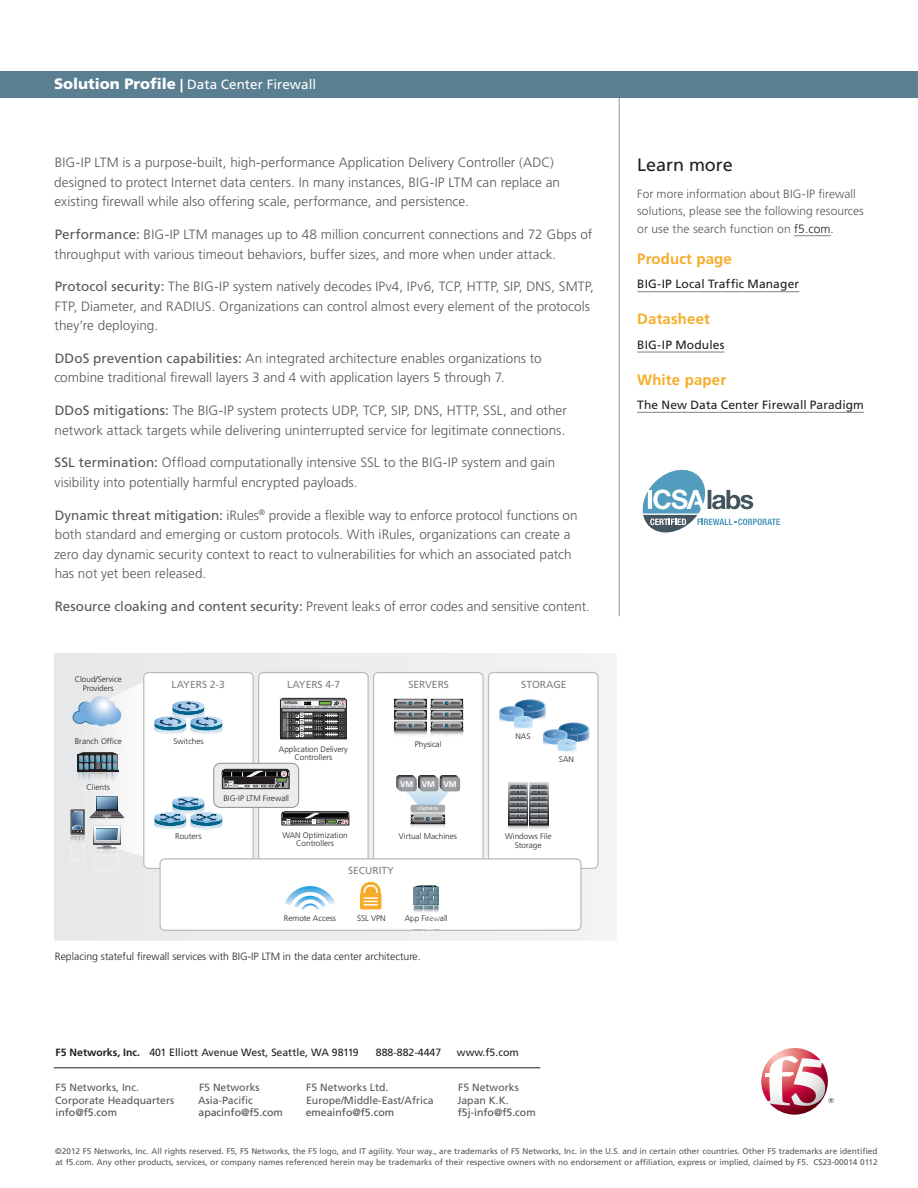
<style>
.page{position:relative;width:918px;height:1188px;background:#fff}
.page>*{position:absolute;margin:0;border:0;box-sizing:border-box;transform-origin:0 0}
.t1{font:18px "Frutiger LT Std";color:#231f20}
.t2{font:700 15px "Frutiger LT Std";letter-spacing:.01em;color:#f6ac28}
.t3{font:300 13.5px/19.5px "Frutiger LT Std";color:#57585a}
.t4{font:13.5px "Frutiger LT Std";color:#fff}
.t5{font:300 12px/16.5px "Frutiger LT Std";letter-spacing:.005em;color:#57585a}
.t6{font:12px "Frutiger LT Std";letter-spacing:.01em;color:#231f20}
.t7{font:10.5px/12.8px "Frutiger LT Std";color:#57585a}
.t8{font:300 10.5px "Frutiger LT Std";color:#231f20}
.t9{font:10.5px "Frutiger LT Std";color:#231f20}
.t10{font:10.5px "Frutiger LT Std";color:#4b4c4d}
.t11{font:10.2px "Frutiger LT Std";color:#808285}
.t12{font:8.25px/10.5px "Frutiger LT Std";color:#57585a}
.t13{font:700 8.25px "Frutiger LT Std";color:#fff}
.t14{font:300 8.1px/8.6px "Frutiger LT Std";color:#231f20;text-align:center}
.t15{font:5.4px "Frutiger LT Std";letter-spacing:.02em;color:#fff}
.t16{font:700 condensed 3.6px "Frutiger LT Std";letter-spacing:.005em;color:#050605}
.s1{font-weight:900;font-size:15px}
.s2{font-weight:900}
.s3{font-weight:400}
.s4{color:#231f20}
.s5{font-weight:700}
</style>
<div class="page">
<hr style="left:619px;top:95px;width:1px;height:521px;background:#7c97ac">
<hr style="left:54px;top:1068px;width:486px;height:1px;background:#231f20">
<svg style="left:761px;top:1048px;width:73px;height:67px"></svg>
<div style="left:0;top:71px;width:918px;height:27px;background:#5a7f91"></div>
<hr style="left:794px;top:235px;width:37px;height:1px;background:#808285">
<hr style="left:637px;top:291px;width:162px;height:1px;background:#808285">
<hr style="left:637px;top:352px;width:87px;height:1px;background:#808285">
<hr style="left:637px;top:412px;width:227px;height:1px;background:#808285">
<div style="left:54px;top:653px;width:562px;height:288px;background:#eaebec"></div>
<img style="left:86px;top:682px;width:57px;height:174px">
<svg style="left:78px;top:752px;width:40px;height:39px"></svg>
<hr style="left:77px;top:770px;width:42px;height:2px;background:#211e1e">
<div style="left:97px;top:796px;width:20px;height:14px;background:#5a7f91"></div>
<svg style="left:97px;top:797px;width:20px;height:12px"></svg>
<img style="left:93px;top:859px;width:27px;height:11px">
<img style="left:94px;top:859px;width:25px;height:10px">
<img style="left:96px;top:859px;width:22px;height:9px">
<img style="left:97px;top:859px;width:20px;height:8px">
<img style="left:70px;top:859px;width:15px;height:2px">
<img style="left:71px;top:859px;width:13px;height:1px">
<svg style="left:70px;top:809px;width:54px;height:50px;background:#b5bcc2"></svg>
<svg style="left:73px;top:696px;width:48px;height:30px"></svg>
<svg style="left:143px;top:672px;width:456px;height:262px"></svg>
<svg style="left:643px;top:470px;width:137px;height:63px"></svg>
<p class="t4" style="left:54px;top:77px;width:264px"><span class="s1">Solution Profile</span> <span class="s2">|</span> Data Center Firewall</p>
<p class="t4" style="left:187px;top:77px;width:182px">Wh t is th tag for this one?</p>
<p class="t3" style="left:54px;top:153px;width:507px">BIG-IP LTM is a purpose-built, high-performance Application Delivery Controller (ADC) designed to protect Internet data centers. In many instances, BIG-IP LTM can replace an existing firewall while also offering scale, performance, and persistence.</p>
<p class="t3" style="left:54px;top:225px;width:539px"><span class="s3">Performance:</span> BIG-IP LTM manages up to 48 million concurrent connections and 72 Gbps of throughput with various timeout behaviors, buffer sizes, and more when under attack.</p>
<p class="t3" style="left:54px;top:277px;width:541px"><span class="s3">Protocol security:</span> The BIG-IP system natively decodes IPv4, IPv6, TCP, HTTP, SIP, DNS, SMTP,<br>FTP, Diameter, and RADIUS. Organizations can control almost every element of the protocols they’re deploying.</p>
<p class="t3" style="left:54px;top:349px;width:489px"><span class="s3">DDoS prevention capabilities:</span> An integrated architecture enables organizations to combine traditional firewall layers 3 and 4 with application layers 5 through 7.</p>
<p class="t3" style="left:55px;top:401px;width:514px"><span class="s3">DDoS mitigations:</span> The BIG-IP system protects UDP, TCP, SIP, DNS, HTTP, SSL, and other network attack targets while delivering uninterrupted service for legitimate connections.</p>
<p class="t3" style="left:55px;top:453px;width:502px"><span class="s3">SSL termination:</span> Offload computationally intensive SSL to the BIG-IP system and gain visibility into potentially harmful encrypted payloads.</p>
<p class="t3" style="left:54px;top:505px;width:525px"><span class="s3">Dynamic threat mitigation:</span> iRules<sup>®</sup> provide a flexible way to enforce protocol functions on both standard and emerging or custom protocols. With iRules, organizations can create a zero day dynamic security context to react to vulnerabilities for which an associated patch has not yet been released.</p>
<p class="t3" style="left:55px;top:597px;width:537px"><span class="s3">Resource cloaking and content security:</span> Prevent leaks of error codes and sensitive content.</p>
<p class="t14" style="left:75px;top:674px;width:49px;line-height:9.4px">Cloud/Service<br>Providers</p>
<p class="t11" style="left:172px;top:679px;width:55px">LAYERS 2-3</p>
<p class="t11" style="left:287px;top:679px;width:55px">LAYERS 4-7</p>
<p class="t11" style="left:408px;top:679px;width:42px">SERVERS</p>
<p class="t11" style="left:521px;top:679px;width:47px">STORAGE</p>
<p class="t16" style="left:285px;top:701px;width:14px">VIPRION</p>
<p class="t14" style="left:75px;top:737px;width:49px">Branch Office</p>
<p class="t14" style="left:173px;top:737px;width:32px">Switches</p>
<p class="t14" style="left:415px;top:740px;width:28px">Physical</p>
<p class="t14" style="left:279px;top:745px;width:70px">Application Delivery<br>Controllers</p>
<p class="t14" style="left:515px;top:732px;width:16px">NAS</p>
<p class="t14" style="left:559px;top:755px;width:16px">SAN</p>
<p class="t14" style="left:86px;top:784px;width:25px">Clients</p>
<p class="t13" style="left:400px;top:779px;width:58px">VM VM VM</p>
<p class="t14" style="left:223px;top:794px;width:67px">BIG-IP LTM Firewall</p>
<p class="t15" style="left:418px;top:805px;width:22px">vSphere</p>
<p class="t14" style="left:175px;top:832px;width:28px">Routers</p>
<p class="t14" style="left:282px;top:831px;width:67px">WAN Optimization<br>Controllers</p>
<p class="t14" style="left:408px;top:832px;width:38px">t lM hi</p>
<p class="t14" style="left:399px;top:832px;width:22px">Vir ua</p>
<p class="t14" style="left:431px;top:832px;width:27px">ac nes</p>
<p class="t14" style="left:505px;top:832px;width:48px">Windows File<br>Storage</p>
<p class="t11" style="left:348px;top:864px;width:47px">SECURITY</p>
<p class="t14" style="left:284px;top:914px;width:54px">Remote Access</p>
<p class="t14" style="left:357px;top:914px;width:30px">SSL VPN</p>
<p class="t14" style="left:405px;top:914px;width:44px">App Firewall</p>
<p class="t8" style="left:55px;top:950px;width:367px">Replacing stateful firewall services with BIG-IP LTM in the data center architecture.</p>
<h1 class="t1" style="left:637px;top:154px;width:97px">Learn more</h1>
<p class="t5" style="left:637px;top:186px;width:228px">For more information about BIG-IP firewall solutions, please see the following resources</p>
<p class="t5" style="left:637px;top:220px;width:198px">or use the search function on <span class="s4">f5.com</span>.</p>
<p class="t2" style="left:637px;top:250px;width:96px">Product page</p>
<p class="t6" style="left:637px;top:277px;width:164px">BIG-IP Local Traffic Manager</p>
<p class="t2" style="left:637px;top:310px;width:74px">Datasheet</p>
<p class="t6" style="left:637px;top:338px;width:89px">BIG-IP Modules</p>
<p class="t2" style="left:637px;top:371px;width:91px">White paper</p>
<p class="t6" style="left:637px;top:398px;width:228px">The New Data Center Firewall Paradigm</p>
<p class="t9" style="left:56px;top:1046px;width:305px"><span class="s5">F5 Networks, Inc.</span> 401 Elliott Avenue West, Seattle, WA 98119</p>
<p class="t9" style="left:376px;top:1046px;width:67px">888-882-4447</p>
<p class="t9" style="left:457px;top:1046px;width:63px">www.f5.com</p>
<p class="t7" style="left:198px;top:1081px;width:63px">F5 Networks<br>Asia-Pacific</p>
<p class="t10" style="left:199px;top:1106px;width:86px">apacinfo@f5.com</p>
<p class="t7" style="left:457px;top:1081px;width:63px">F5 Networks<br>Japan K.K.</p>
<p class="t10" style="left:458px;top:1107px;width:79px">f5j-info@f5.com</p>
<p class="t12" style="left:55px;top:1146px;width:824px">©2012 F5 Networks, Inc. All rights reserved. F5, F5 Networks, the F5 logo, and IT agility. Your way., are trademarks of F5 Networks, Inc. in the U.S. and in certain other countries. Other F5 trademarks are identified at f5.com. Any other products, services, or company names referenced herein may be trademarks of their respective owners with no endorsement or affiliation, express or implied, claimed by F5. CS23-00014 0112</p>
<p class="t7" style="left:306px;top:1081px;width:129px">F5 Networks Ltd.<br>Europe/Middle-East/Africa</p>
<p class="t10" style="left:306px;top:1107px;width:90px">emeainfo@f5.com</p>
<p class="t7" style="left:55px;top:1081px;width:121px">F5 Networks, Inc.<br>Corporate Headquarters</p>
<p class="t10" style="left:56px;top:1107px;width:63px">info@f5.com</p>
</div>
